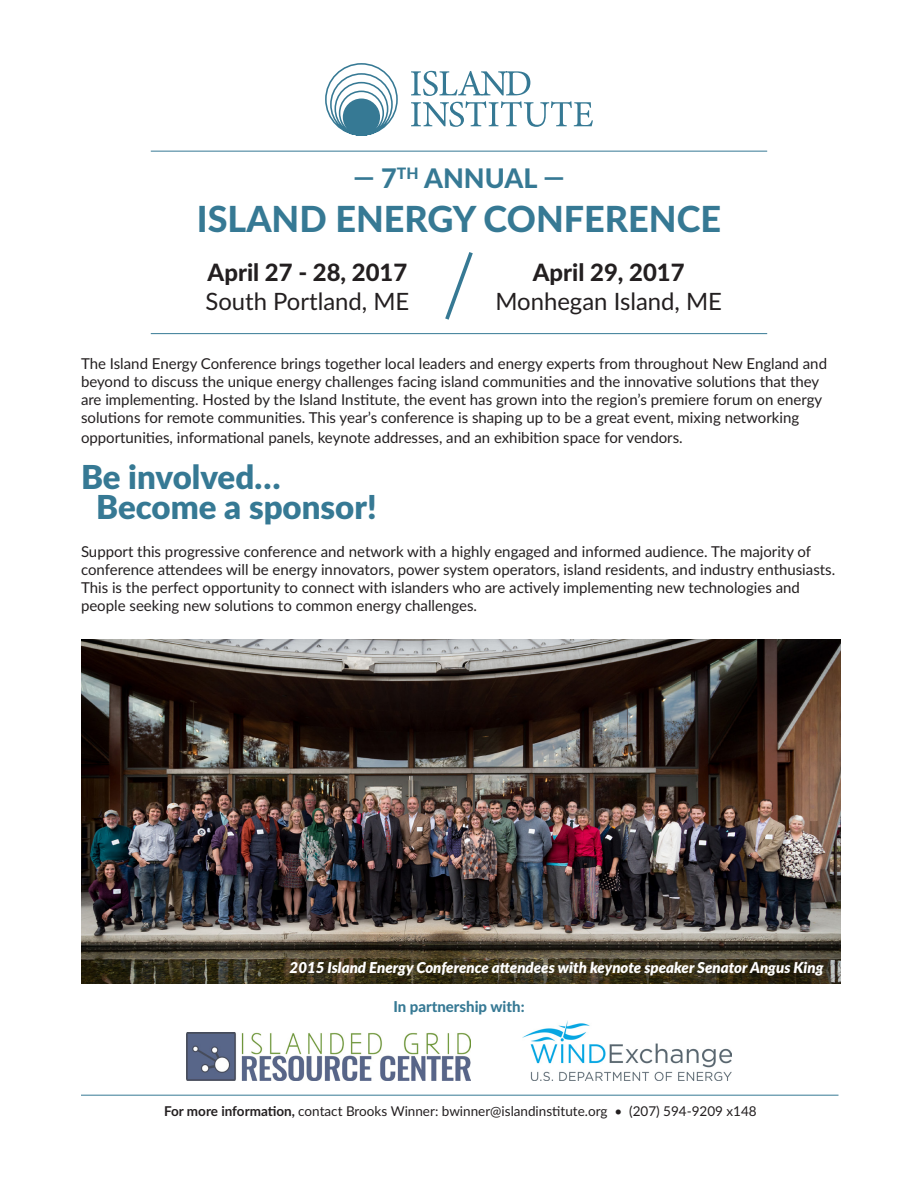
<style>
.page{position:relative;width:918px;height:1188px;background:#fff}
.page>*{position:absolute;margin:0;border:0;box-sizing:border-box;transform-origin:0 0}
.t1{font:800 36px "Lato";color:#367994}
.t2{font:900 33px/30px "Lato";color:#367994}
.t3{font:800 27px "Lato";color:#367994}
.t4{font:23.85px "Lato";color:#231f20}
.t5{font:800 23.85px "Lato";color:#231f20}
.t6{font:15px/18px "Lato";color:#231f20}
.t7{font:italic 900 15px "Lato";color:#fff}
.t8{font:800 15px "Lato";color:#367994}
.t9{font:13.5px "Lato";color:#231f20}
.s1{font-weight:700}
</style>
<div class="page">
<img style="left:81px;top:639px;width:759px;height:344px">
<svg style="left:445px;top:252px;width:28px;height:68px"></svg>
<hr style="left:151px;top:151px;width:616px;height:1px;background:#367994">
<hr style="left:151px;top:333px;width:616px;height:1px;background:#367994">
<img style="left:187px;top:1033px;width:284px;height:47px">
<img style="left:522px;top:1021px;width:209px;height:59px">
<hr style="left:81px;top:1095px;width:757px;height:1px;background:#367994">
<svg style="left:325px;top:63px;width:73px;height:73px"></svg>
<svg style="left:411px;top:71px;width:182px;height:56px"></svg>
<h3 class="t3" style="left:353px;top:162px;width:213px">— 7<sup>TH</sup> ANNUAL —</h3>
<h1 class="t1" style="left:197px;top:197px;width:526px">ISLAND ENERGY CONFERENCE</h1>
<h3 class="t5" style="left:208px;top:258px;width:201px">April 27 - 28, 2017</h3>
<h3 class="t4" style="left:206px;top:286px;width:205px">South Portland, ME</h3>
<h3 class="t5" style="left:533px;top:258px;width:153px">April 29, 2017</h3>
<h3 class="t4" style="left:495px;top:286px;width:228px">Monhegan Island, ME</h3>
<p class="t6" style="left:81px;top:354px;width:748px">The Island Energy Conference brings together local leaders and energy experts from throughout New England and beyond to discuss the unique energy challenges facing island communities and the innovative solutions that they are implementing. Hosted by the Island Institute, the event has grown into the region’s premiere forum on energy solutions for remote communities. This year’s conference is shaping up to be a great event, mixing networking</p>
<p class="t6" style="left:81px;top:428px;width:603px">opportunities, informational panels, keynote addresses, and an exhibition space for vendors.</p>
<h2 class="t2" style="left:96px;top:462px;width:282px;text-indent:-15px">Be involved…<br>Become a sponsor!</h2>
<p class="t6" style="left:81px;top:542px;width:756px">Support this progressive conference and network with a highly engaged and informed audience. The majority of conference attendees will be energy innovators, power system operators, island residents, and industry enthusiasts.<br>This is the perfect opportunity to connect with islanders who are actively implementing new technologies and people seeking new solutions to common energy challenges.</p>
<p class="t7" style="left:290px;top:958px;width:535px">2015 Island Energy Conference attendees with keynote speaker Senator Angus King</p>
<p class="t8" style="left:393px;top:997px;width:133px">In partnership with:</p>
<p class="t9" style="left:164px;top:1103px;width:594px"><span class="s1">For more information,</span> contact Brooks Winner: bwinner@islandinstitute.org • (207) 594-9209 x148</p>
</div>
